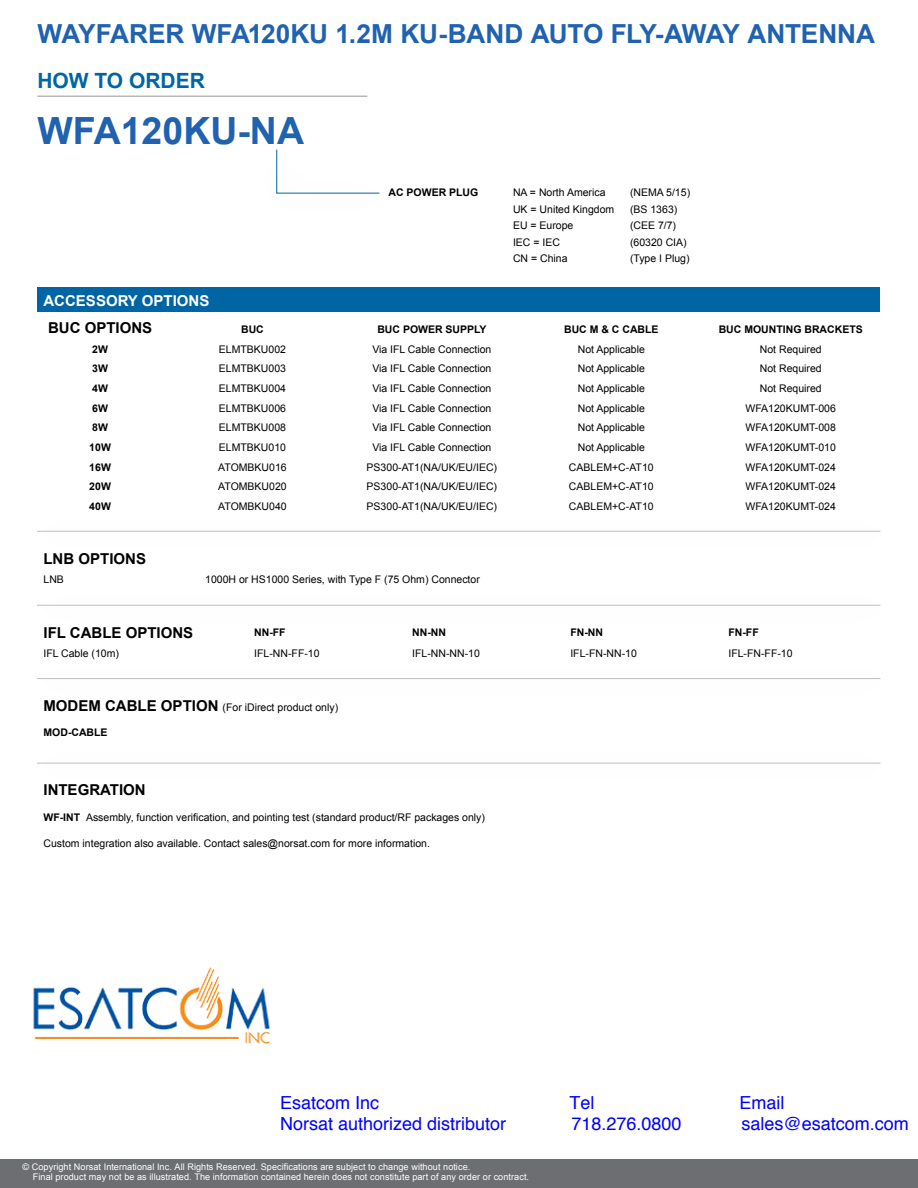
<style>
.page{position:relative;width:918px;height:1188px;background:#fff}
.page>*{position:absolute;margin:0;border:0;box-sizing:border-box;transform-origin:0 0}
.t1{font:700 37.5px "Arial";color:#2062af}
.t2{font:700 26.25px "Arial";letter-spacing:-.005em;color:#2062af}
.t3{font:700 21px "Arial";color:#0065a4}
.t4{font:18px "Helvetica";color:#00f}
.t5{font:700 15px "Arial";color:#000}
.t6{font:700 15px "Arial";color:#fff}
.t7{font:10.5px "Arial";color:#000}
.t8{font:700 10.5px "Arial";color:#000}
.t9{font:9.15px/9.8px "Arial";letter-spacing:.005em;color:#fff}
.s1{font-weight:700;font-size:15px}
.s2{font-weight:700}
</style>
<div class="page">
<div style="left:0;top:1161px;width:918px;height:27px;background:#6d6e71"></div>
<div style="left:0;top:1159px;width:918px;height:27px;background:#6d6e71"></div>
<svg style="left:276px;top:149px;width:104px;height:45px"></svg>
<hr style="left:38px;top:96px;width:329px;height:1px;background:#939598">
<hr style="left:37px;top:531px;width:844px;height:1px;background:#bcbec0">
<hr style="left:37px;top:605px;width:844px;height:1px;background:#bcbec0">
<hr style="left:37px;top:678px;width:844px;height:1px;background:#bcbec0">
<hr style="left:37px;top:763px;width:844px;height:1px;background:#bcbec0">
<div style="left:38px;top:287px;width:842px;height:25px;background:#0065a4"></div>
<img style="left:33px;top:967px;width:237px;height:77px">
<h2 class="t2" style="left:38px;top:17px;width:839px">WAYFARER WFA120KU 1.2M KU-BAND AUTO FLY-AWAY ANTENNA</h2>
<h3 class="t3" style="left:38px;top:67px;width:169px">HOW TO ORDER</h3>
<h1 class="t1" style="left:38px;top:106px;width:268px">WFA120KU-NA</h1>
<p class="t8" style="left:389px;top:186px;width:91px">AC POWER PLUG</p>
<p class="t7" style="left:513px;top:186px;width:94px">NA = North America</p>
<p class="t7" style="left:630px;top:186px;width:62px">(NEMA 5/15)</p>
<p class="t7" style="left:513px;top:202px;width:103px">UK = United Kingdom</p>
<p class="t7" style="left:630px;top:202px;width:49px">(BS 1363)</p>
<p class="t7" style="left:513px;top:219px;width:62px">EU = Europe</p>
<p class="t7" style="left:630px;top:219px;width:48px">(CEE 7/7)</p>
<p class="t7" style="left:513px;top:235px;width:48px">IEC = IEC</p>
<p class="t7" style="left:630px;top:235px;width:58px">(60320 CIA)</p>
<p class="t7" style="left:513px;top:252px;width:56px">CN = China</p>
<p class="t7" style="left:630px;top:252px;width:61px">(Type I Plug)</p>
<h3 class="t6" style="left:44px;top:291px;width:167px">ACCESSORY OPTIONS</h3>
<h3 class="t5" style="left:48px;top:318px;width:106px">BUC OPTIONS</h3>
<p class="t8" style="left:241px;top:322px;width:24px">BUC</p>
<p class="t8" style="left:377px;top:322px;width:111px">BUC POWER SUPPLY</p>
<p class="t8" style="left:564px;top:322px;width:96px">BUC M &amp; C CABLE</p>
<p class="t8" style="left:719px;top:322px;width:146px">BUC MOUNTING BRACKETS</p>
<p class="t8" style="left:92px;top:342px;width:17px">2W</p>
<p class="t7" style="left:219px;top:342px;width:69px">ELMTBKU002</p>
<p class="t7" style="left:372px;top:342px;width:121px">Via IFL Cable Connection</p>
<p class="t7" style="left:578px;top:342px;width:69px">Not Applicable</p>
<p class="t7" style="left:760px;top:342px;width:63px">Not Required</p>
<p class="t8" style="left:92px;top:362px;width:17px">3W</p>
<p class="t7" style="left:219px;top:362px;width:69px">ELMTBKU003</p>
<p class="t7" style="left:372px;top:362px;width:121px">Via IFL Cable Connection</p>
<p class="t7" style="left:578px;top:362px;width:69px">Not Applicable</p>
<p class="t7" style="left:760px;top:362px;width:63px">Not Required</p>
<p class="t8" style="left:92px;top:381px;width:17px">4W</p>
<p class="t7" style="left:219px;top:381px;width:69px">ELMTBKU004</p>
<p class="t7" style="left:372px;top:381px;width:121px">Via IFL Cable Connection</p>
<p class="t7" style="left:578px;top:381px;width:69px">Not Applicable</p>
<p class="t7" style="left:760px;top:381px;width:63px">Not Required</p>
<p class="t8" style="left:92px;top:401px;width:17px">6W</p>
<p class="t7" style="left:219px;top:401px;width:69px">ELMTBKU006</p>
<p class="t7" style="left:372px;top:401px;width:121px">Via IFL Cable Connection</p>
<p class="t7" style="left:578px;top:401px;width:69px">Not Applicable</p>
<p class="t7" style="left:746px;top:401px;width:92px">WFA120KUMT-006</p>
<p class="t8" style="left:92px;top:421px;width:17px">8W</p>
<p class="t7" style="left:219px;top:421px;width:69px">ELMTBKU008</p>
<p class="t7" style="left:372px;top:421px;width:121px">Via IFL Cable Connection</p>
<p class="t7" style="left:578px;top:421px;width:69px">Not Applicable</p>
<p class="t7" style="left:746px;top:421px;width:92px">WFA120KUMT-008</p>
<p class="t8" style="left:89px;top:440px;width:23px">10W</p>
<p class="t7" style="left:219px;top:440px;width:69px">ELMTBKU010</p>
<p class="t7" style="left:372px;top:440px;width:121px">Via IFL Cable Connection</p>
<p class="t7" style="left:578px;top:440px;width:69px">Not Applicable</p>
<p class="t7" style="left:746px;top:440px;width:92px">WFA120KUMT-010</p>
<p class="t8" style="left:89px;top:460px;width:23px">16W</p>
<p class="t7" style="left:218px;top:460px;width:70px">ATOMBKU016</p>
<p class="t7" style="left:367px;top:460px;width:132px">PS300-AT1(NA/UK/EU/IEC)</p>
<p class="t7" style="left:569px;top:460px;width:86px">CABLEM+C-AT10</p>
<p class="t7" style="left:746px;top:460px;width:92px">WFA120KUMT-024</p>
<p class="t8" style="left:89px;top:480px;width:23px">20W</p>
<p class="t7" style="left:218px;top:480px;width:70px">ATOMBKU020</p>
<p class="t7" style="left:367px;top:480px;width:132px">PS300-AT1(NA/UK/EU/IEC)</p>
<p class="t7" style="left:569px;top:480px;width:86px">CABLEM+C-AT10</p>
<p class="t7" style="left:746px;top:480px;width:92px">WFA120KUMT-024</p>
<p class="t8" style="left:89px;top:499px;width:23px">40W</p>
<p class="t7" style="left:218px;top:499px;width:70px">ATOMBKU040</p>
<p class="t7" style="left:367px;top:499px;width:132px">PS300-AT1(NA/UK/EU/IEC)</p>
<p class="t7" style="left:569px;top:499px;width:86px">CABLEM+C-AT10</p>
<p class="t7" style="left:746px;top:499px;width:92px">WFA120KUMT-024</p>
<h3 class="t5" style="left:44px;top:548px;width:104px">LNB OPTIONS</h3>
<p class="t7" style="left:44px;top:573px;width:22px">LNB</p>
<p class="t7" style="left:205px;top:573px;width:276px">1000H or HS1000 Series, with Type F (75 Ohm) Connector</p>
<h3 class="t5" style="left:44px;top:622px;width:151px">IFL CABLE OPTIONS</h3>
<p class="t8" style="left:254px;top:625px;width:33px">NN-FF</p>
<p class="t8" style="left:412px;top:625px;width:35px">NN-NN</p>
<p class="t8" style="left:570px;top:625px;width:34px">FN-NN</p>
<p class="t8" style="left:728px;top:625px;width:32px">FN-FF</p>
<p class="t7" style="left:44px;top:647px;width:77px">IFL Cable (10m)</p>
<p class="t7" style="left:254px;top:647px;width:67px">IFL-NN-FF-10</p>
<p class="t7" style="left:412px;top:647px;width:69px">IFL-NN-NN-10</p>
<p class="t7" style="left:570px;top:647px;width:68px">IFL-FN-NN-10</p>
<p class="t7" style="left:728px;top:647px;width:66px">IFL-FN-FF-10</p>
<p class="t7" style="left:44px;top:700px;width:296px"><span class="s1">MODEM CABLE OPTION</span> (For iDirect product only)</p>
<p class="t8" style="left:44px;top:725px;width:66px">MOD-CABLE</p>
<h3 class="t5" style="left:44px;top:780px;width:104px">INTEGRATION</h3>
<p class="t7" style="left:44px;top:810px;width:443px"><span class="s2">WF-INT</span> Assembly, function verification, and pointing test (standard product/RF packages only)</p>
<p class="t7" style="left:44px;top:837px;width:388px">Custom integration also available. Contact sales@norsat.com for more information.</p>
<h3 class="t4" style="left:280px;top:1089px;width:101px">Esatcom Inc</h3>
<h3 class="t4" style="left:569px;top:1089px;width:27px">Tel</h3>
<h3 class="t4" style="left:740px;top:1089px;width:46px">Email</h3>
<h3 class="t4" style="left:280px;top:1110px;width:228px">Norsat authorized distributor</h3>
<h3 class="t4" style="left:571px;top:1110px;width:112px">718.276.0800</h3>
<h3 class="t4" style="left:741px;top:1110px;width:169px">sales@esatcom.com</h3>
<p class="t9" style="left:33px;top:1162px;width:498px;text-indent:-10px">© Copyright Norsat International Inc. All Rights Reserved. Specifications are subject to change without notice.<br>Final product may not be as illustrated. The information contained herein does not constitute part of any order or contract.</p>
</div>
